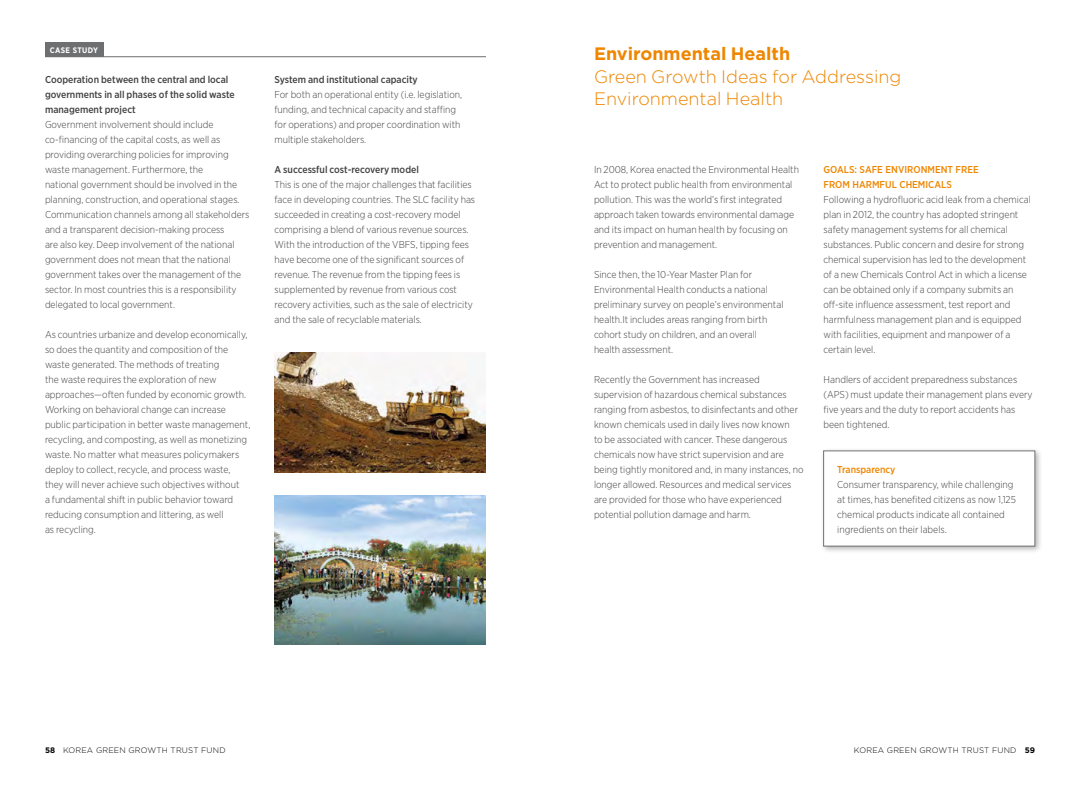
<style>
.page{position:relative;width:1080px;height:792px;background:#fff}
.page>*{position:absolute;margin:0;border:0;box-sizing:border-box;transform-origin:0 0}
.t1{font:300 18px/22.5px "Gotham";color:#ee8600}
.t2{font:700 18px "Gotham";color:#ee8600}
.t3{font:300 10px/15px "Gotham Narrow";color:#414142}
.t4{font:500 10px/15px "Gotham Narrow";color:#414142}
.t5{font:500 10px/15px "Gotham Narrow";color:#ee8600}
.t6{font:300 8px "Gotham";letter-spacing:.02em;color:#000}
.t7{font:700 8px "Gotham Narrow";letter-spacing:.05em;color:#fff}
.s1{font-weight:700}
</style>
<div class="page">
<hr style="left:45px;top:57px;width:441px;height:1px;background:#6e6f71">
<div style="left:45px;top:42px;width:59px;height:15px;background:#6e6f71"></div>
<div style="left:820px;top:448px;width:223px;height:106px;background:#000;opacity:.3"></div>
<div style="left:824px;top:451px;width:211px;height:95px;background:#fff"></div>
<img style="left:275px;top:352px;width:211px;height:120px">
<img style="left:275px;top:495px;width:211px;height:150px">
<p class="t7" style="left:50px;top:45px;width:50px">CASE STUDY</p>
<p class="t4" style="left:45px;top:71px;width:191px">Cooperation between the central and local governments in all phases of the solid waste management project</p>
<p class="t3" style="left:45px;top:116px;width:206px">Government involvement should include co-financing of the capital costs, as well as providing overarching policies for improving waste management. Furthermore, the<br>national government should be involved in the planning, construction, and operational stages.<br>Communication channels among all stakeholders and a transparent decision-making process<br>are also key. Deep involvement of the national government does not mean that the national government takes over the management of the sector. In most countries this is a responsibility delegated to local government.</p>
<p class="t3" style="left:45px;top:326px;width:207px">As countries urbanize and develop economically, so does the quantity and composition of the waste generated. The methods of treating<br>the waste requires the exploration of new approaches—often funded by economic growth.<br>Working on behavioral change can increase public participation in better waste management, recycling, and composting, as well as monetizing waste. No matter what measures policymakers deploy to collect, recycle, and process waste, they will never achieve such objectives without<br>a fundamental shift in public behavior toward reducing consumption and littering, as well<br>as recycling.</p>
<p class="t4" style="left:274px;top:71px;width:145px">System and institutional capacity</p>
<p class="t3" style="left:274px;top:86px;width:189px">For both an operational entity (i.e. legislation, funding, and technical capacity and staffing for operations) and proper coordination with multiple stakeholders.</p>
<p class="t4" style="left:274px;top:161px;width:146px">A successful cost-recovery model</p>
<p class="t3" style="left:274px;top:176px;width:202px">This is one of the major challenges that facilities face in developing countries. The SLC facility has succeeded in creating a cost-recovery model comprising a blend of various revenue sources.<br>With the introduction of the VBFS, tipping fees have become one of the significant sources of revenue. The revenue from the tipping fees is supplemented by revenue from various cost recovery activities, such as the sale of electricity and the sale of recyclable materials.</p>
<h1 class="t2" style="left:594px;top:42px;width:198px">Environmental Health</h1>
<h1 class="t1" style="left:594px;top:64px;width:309px">Green Growth Ideas for Addressing<br>Environmental Health</h1>
<p class="t3" style="left:594px;top:161px;width:207px">In 2008, Korea enacted the Environmental Health Act to protect public health from environmental pollution. This was the world’s first integrated approach taken towards environmental damage and its impact on human health by focusing on prevention and management.</p>
<p class="t3" style="left:594px;top:266px;width:191px">Since then, the 10-Year Master Plan for Environmental Health conducts a national preliminary survey on people’s environmental health.It includes areas ranging from birth cohort study on children, and an overall health assessment.</p>
<p class="t3" style="left:594px;top:371px;width:211px">Recently the Government has increased supervision of hazardous chemical substances ranging from asbestos, to disinfectants and other known chemicals used in daily lives now known<br>to be associated with cancer. These dangerous chemicals now have strict supervision and are being tightly monitored and, in many instances, no longer allowed. Resources and medical services are provided for those who have experienced potential pollution damage and harm.</p>
<p class="t5" style="left:824px;top:161px;width:157px">GOALS: SAFE ENVIRONMENT FREE<br>FROM HARMFUL CHEMICALS</p>
<p class="t3" style="left:824px;top:191px;width:209px">Following a hydrofluoric acid leak from a chemical plan in 2012, the country has adopted stringent safety management systems for all chemical substances. Public concern and desire for strong chemical supervision has led to the development of a new Chemicals Control Act in which a license can be obtained only if a company submits an off-site influence assessment, test report and harmfulness management plan and is equipped with facilities, equipment and manpower of a certain level.</p>
<p class="t3" style="left:824px;top:371px;width:211px">Handlers of accident preparedness substances (APS) must update their management plans every five years and the duty to report accidents has been tightened.</p>
<p class="t5" style="left:837px;top:461px;width:60px">Transparency</p>
<p class="t3" style="left:837px;top:476px;width:180px">Consumer transparency, while challenging at times, has benefited citizens as now 1,125 chemical products indicate all contained ingredients on their labels.</p>
<p class="t6" style="left:45px;top:745px;width:182px"><span class="s1">58</span> KOREA GREEN GROWTH TRUST FUND</p>
<p class="t6" style="left:854px;top:745px;width:183px">KOREA GREEN GROWTH TRUST FUND <span class="s1">59</span></p>
</div>
